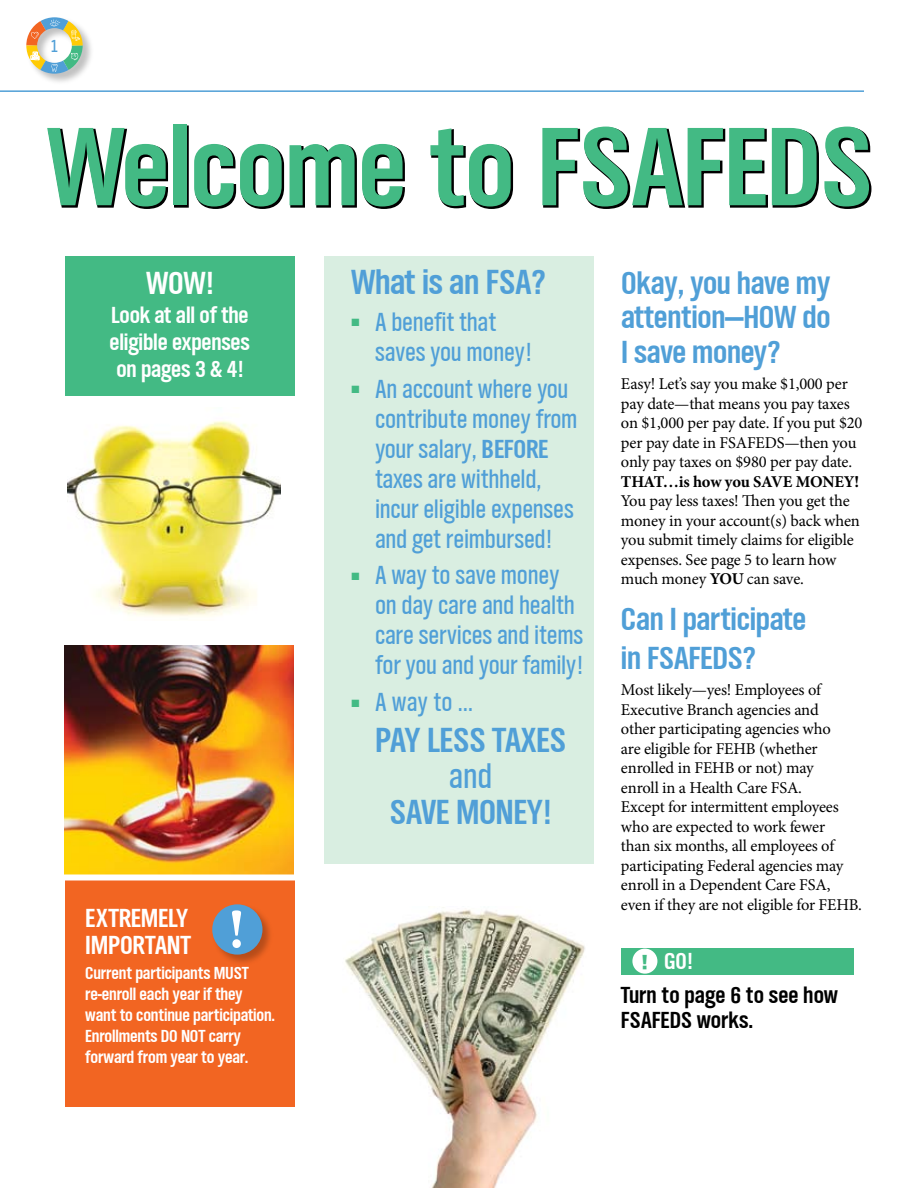
<style>
.page{position:relative;width:918px;height:1188px;background:#fff}
.page>*{position:absolute;margin:0;border:0;box-sizing:border-box;transform-origin:0 0}
.t1{font:700 115.95px "TV Nord Cond CEEF";letter-spacing:-.01em;color:#000}
.t2{font:700 55.5px "Minion Pro";color:#fff}
.t3{font:700 36px "TV Nord Cond CEEF";letter-spacing:-.01em;color:#509fd7}
.t4{font:36px "TV Nord Cond CEEF";color:#509fd7}
.t5{font:700 33px/34.5px "TV Nord Cond CEEF";letter-spacing:-.01em;color:#509fd7;text-align:justify}
.t6{font:700 33px "TV Nord Cond CEEF";color:#fff}
.t7{font:27px/30px "TV Nord Cond CEEF";letter-spacing:-.01em;color:#509fd7}
.t8{font:700 27px/27px "TV Nord Cond CEEF";letter-spacing:-.01em;color:#fff}
.t9{font:700 24px/27px "TV Nord Cond CEEF";letter-spacing:-.01em;color:#fff;text-align:justify}
.t10{font:700 24px/25.5px "TV Nord Cond CEEF";color:#000}
.t11{font:700 18px/21px "TV Nord Cond CEEF";letter-spacing:-.01em;color:#fff}
.t12{font:18px "TV Nord Cond CEEF";color:#509fd7}
.t13{font:16.5px/19.5px "Minion Pro";letter-spacing:-.01em;color:#000}
.t14{font:700 16.5px "Minion Pro";letter-spacing:-.015em;color:#000}
.s1{font-weight:700}
.s2{font-family:"TV Nord CEEF";font-weight:800;font-size:21px;color:#43ba84}
</style>
<div class="page">
<div style="left:324px;top:256px;width:270px;height:608px;background:#d9eee1"></div>
<div style="left:24px;top:16px;width:71px;height:70px;background:#000;opacity:.25"></div>
<svg style="left:26px;top:17px;width:57px;height:57px"></svg>
<hr style="left:0;top:90px;width:864px;height:2px;background:#509fd7">
<img style="left:67px;top:420px;width:214px;height:197px">
<div style="left:65px;top:256px;width:230px;height:140px;background:#43ba84"></div>
<svg style="left:48px;top:128px;width:120px;height:81px"></svg>
<div style="left:174px;top:125px;width:15px;height:83px;border:2px solid #000"></div>
<svg style="left:195px;top:144px;width:210px;height:65px"></svg>
<svg style="left:431px;top:129px;width:83px;height:80px"></svg>
<svg style="left:543px;top:127px;width:329px;height:82px"></svg>
<div style="left:621px;top:948px;width:233px;height:26px;background:#43ba84"></div>
<div style="left:632px;top:949px;width:25px;height:25px;background:#fff;border-radius:50%"></div>
<img style="left:345px;top:907px;width:240px;height:281px">
<div style="left:65px;top:878px;width:230px;height:229px;background:#f26522"></div>
<img style="left:64px;top:645px;width:230px;height:229px">
<div style="left:54px;top:874px;width:251px;height:6px;background:#fff"></div>
<div style="left:211px;top:903px;width:64px;height:64px;background:#000;opacity:.25"></div>
<div style="left:212px;top:904px;width:50px;height:51px;background:#509fd7;border-radius:50%"></div>
<p class="t12" style="left:51px;top:36px;width:10px">1</p>
<h1 class="t1" style="left:48px;top:105px;width:827px">Welcome to FSAFEDS</h1>
<h3 class="t6" style="left:146px;top:265px;width:69px">WOW!</h3>
<h3 class="t9" style="left:110px;top:302px;width:142px">Look at all of the eligible expenses on pages 3 &amp; 4!</h3>
<h3 class="t8" style="left:85px;top:905px;width:107px">EXTREMELY<br>IMPORTANT</h3>
<p class="t11" style="left:85px;top:963px;width:191px">Current participants MUST re-enroll each year if they want to continue participation.<br>Enrollments DO NOT carry forward from year to year.</p>
<h2 class="t2" style="left:229px;top:891px;width:17px">!</h2>
<h3 class="t3" style="left:351px;top:262px;width:196px">What is an FSA?</h3>
<h3 class="t7" style="left:375px;top:308px;width:158px">A benefit that saves you money!</h3>
<h3 class="t7" style="left:375px;top:374px;width:204px">An account where you contribute money from your salary, <span class="s1">BEFORE </span>taxes are withheld, incur eligible expenses and get reimbursed!</h3>
<h3 class="t7" style="left:375px;top:561px;width:210px">A way to save money on day care and health care services and items for you and your family!</h3>
<h3 class="t7" style="left:375px;top:688px;width:100px">A way to …</h3>
<h3 class="t3" style="left:375px;top:720px;width:193px">PAY LESS TAXES</h3>
<h3 class="t4" style="left:449px;top:757px;width:45px">and</h3>
<h3 class="t3" style="left:390px;top:792px;width:163px">SAVE MON EY!</h3>
<h3 class="t5" style="left:621px;top:267px;width:211px">Okay, you have my attention—HOW do I save money?</h3>
<p class="t13" style="left:621px;top:374px;width:243px">Easy! Let’s say you make $1,000 per pay date—that means you pay taxes on $1,000 per pay date. If you put $20 per pay date in FSAFEDS—then you only pay taxes on $980 per pay date.</p>
<p class="t14" style="left:621px;top:470px;width:240px">THAT…is how you SAVE MONEY!</p>
<p class="t13" style="left:621px;top:491px;width:241px">You pay less taxes! Then you get the money in your account(s) back when you submit timely claims for eligible expenses. See page 5 to learn how much money <span class="s1">YOU</span> can save.</p>
<h3 class="t5" style="left:621px;top:601px;width:187px;line-height:39px">Can I participate in FSAFEDS?</h3>
<p class="t13" style="left:621px;top:680px;width:242px">Most likely—yes! Employees of<br>Executive Branch agencies and<br>other participating agencies who<br>are eligible for FEHB (whether enrolled in FEHB or not) may<br>enroll in a Health Care FSA.<br>Except for intermittent employees who are expected to work fewer<br>than six months, all employees of participating Federal agencies may enroll in a Dependent Care FSA, even if they are not eligible for FEHB.</p>
<h3 class="t9" style="left:641px;top:949px;width:53px"><span class="s2">!</span> GO!</h3>
<h3 class="t10" style="left:621px;top:983px;width:219px">Turn to page 6 to see how<br>FSAFEDS works.</h3>
</div>
